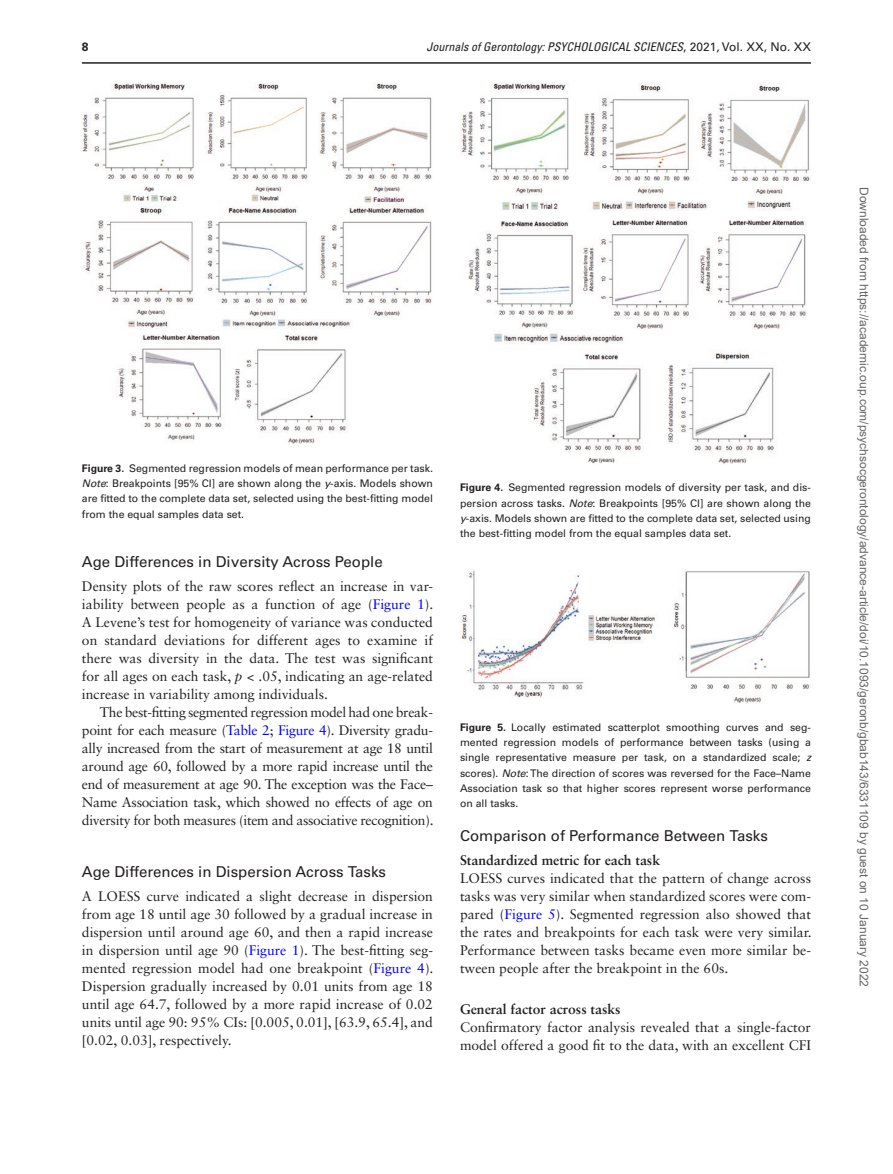
<style>
.page{position:relative;width:893px;height:1174px;background:#fff}
.page>*{position:absolute;margin:0;border:0;box-sizing:border-box;transform-origin:0 0}
.t1{font:15px "Univers LT Std";color:#231f20}
.t2{font:13.8px/18px "Sabon LT Std";color:#231f20;text-align:justify}
.t3{font:700 13.8px "Sabon LT Std";color:#231f20}
.t4{font:12px "Arial";color:#666}
.t5{font:italic condensed 12px "Univers LT Std";color:#231f20}
.t6{font:700 12px "Univers LT Std";color:#231f20}
.t7{font:10.5px/15.3px "Univers LT Std";color:#231f20;text-align:justify}
.s1{font-style:normal;font-stretch:normal}
.s2{font-weight:700}
.s3{font-style:italic}
.s4{color:#00f}
</style>
<div class="page">
<img style="left:461px;top:82px;width:349px;height:382px">
<img style="left:461px;top:571px;width:349px;height:132px">
<img style="left:82px;top:82px;width:350px;height:362px">
<hr style="left:82px;top:62px;width:729px;height:2px;background:#231f20">
<p class="t6" style="left:82px;top:40px;width:8px">8</p>
<p class="t5" style="left:426px;top:39px;width:386px">Journals of Gerontology: PSYCHOLOGICAL SCIENCES<span class="s1">, 2021, Vol. XX, No. XX</span></p>
<p class="t7" style="left:82px;top:460px;width:352px"><span class="s2">Figure 3.</span> Segmented regression models of mean performance per task<span class="s3">.<br>Note</span>: Breakpoints [95% CI] are shown along the <span class="s3">y</span>-axis. Models shown are fitted to the complete data set, selected using the best-fitting model from the equal samples data set.</p>
<p class="t1" style="left:82px;top:553px;width:302px">Age Differences in Diversity Across People</p>
<p class="t2" style="left:82px;top:577px;width:353px">Density plots of the raw scores reflect an increase in var&shy;iability between people as a function of age (<span class="s4">Figure 1</span>).<br>A Levene’s test for homogeneity of variance was conducted on standard deviations for different ages to examine if there was diversity in the data. The test was significant for all ages on each task, <span class="s3">p</span> &lt; .05, indicating an age-related increase in variability among individuals.</p>
<p class="t2" style="left:82px;top:703px;width:353px;text-indent:18px">The best-fitting segmented regression model had one break&shy;point for each measure (<span class="s4">Table 2</span>; <span class="s4">Figure 4</span>). Diversity gradu&shy;ally increased from the start of measurement at age 18 until around age 60, followed by a more rapid increase until the end of measurement at age 90. The exception was the Face– Name Association task, which showed no effects of age on diversity for both measures (item and associative recognition).</p>
<p class="t1" style="left:82px;top:862px;width:306px">Age Differences in Dispersion Across Tasks</p>
<p class="t2" style="left:82px;top:887px;width:353px">A LOESS curve indicated a slight decrease in dispersion from age 18 until age 30 followed by a gradual increase in dispersion until around age 60, and then a rapid increase in dispersion until age 90 (<span class="s4">Figure 1</span>). The best-fitting seg&shy;mented regression model had one breakpoint (<span class="s4">Figure 4</span>).<br>Dispersion gradually increased by 0.01 units from age 18 until age 64.7, followed by a more rapid increase of 0.02 units until age 90: 95% CIs: [0.005, 0.01], [63.9, 65.4], and [0.02, 0.03], respectively.</p>
<p class="t7" style="left:460px;top:480px;width:353px"><span class="s2">Figure 4.</span> Segmented regression models of diversity per task, and dis&shy;persion across tasks. <span class="s3">Note</span>: Breakpoints [95% CI] are shown along the <span class="s3">y</span>-axis. Models shown are fitted to the complete data set, selected using the best-fitting model from the equal samples data set.</p>
<p class="t7" style="left:460px;top:719px;width:353px"><span class="s2">Figure 5.</span> Locally estimated scatterplot smoothing curves and seg&shy;mented regression models of performance between tasks (using a single representative measure per task, on a standardized scale; <span class="s3">z </span>scores). <span class="s3">Note</span>: The direction of scores was reversed for the Face–Name Association task so that higher scores represent worse performance on all tasks.</p>
<p class="t1" style="left:460px;top:827px;width:309px">Comparison of Performance Between Tasks</p>
<p class="t3" style="left:460px;top:851px;width:202px">Standardized metric for each task</p>
<p class="t2" style="left:460px;top:869px;width:353px">LOESS curves indicated that the pattern of change across tasks was very similar when standardized scores were com&shy;pared (<span class="s4">Figure 5</span>). Segmented regression also showed that the rates and breakpoints for each task were very similar.<br>Performance between tasks became even more similar be&shy;tween people after the breakpoint in the 60s.</p>
<p class="t3" style="left:460px;top:1000px;width:162px">General factor across tasks</p>
<p class="t2" style="left:460px;top:1017px;width:352px">Confirmatory factor analysis revealed that a single-factor model offered a good fit to the data, with an excellent CFI</p>
<p class="t4" style="left:868px;top:187px;width:801px;rotate:90deg">Downloaded from https://academic.oup.com/psychsocgerontology/advance-article/doi/10.1093/geronb/gbab143/6331109 by guest on 10 January 2022</p>
</div>
